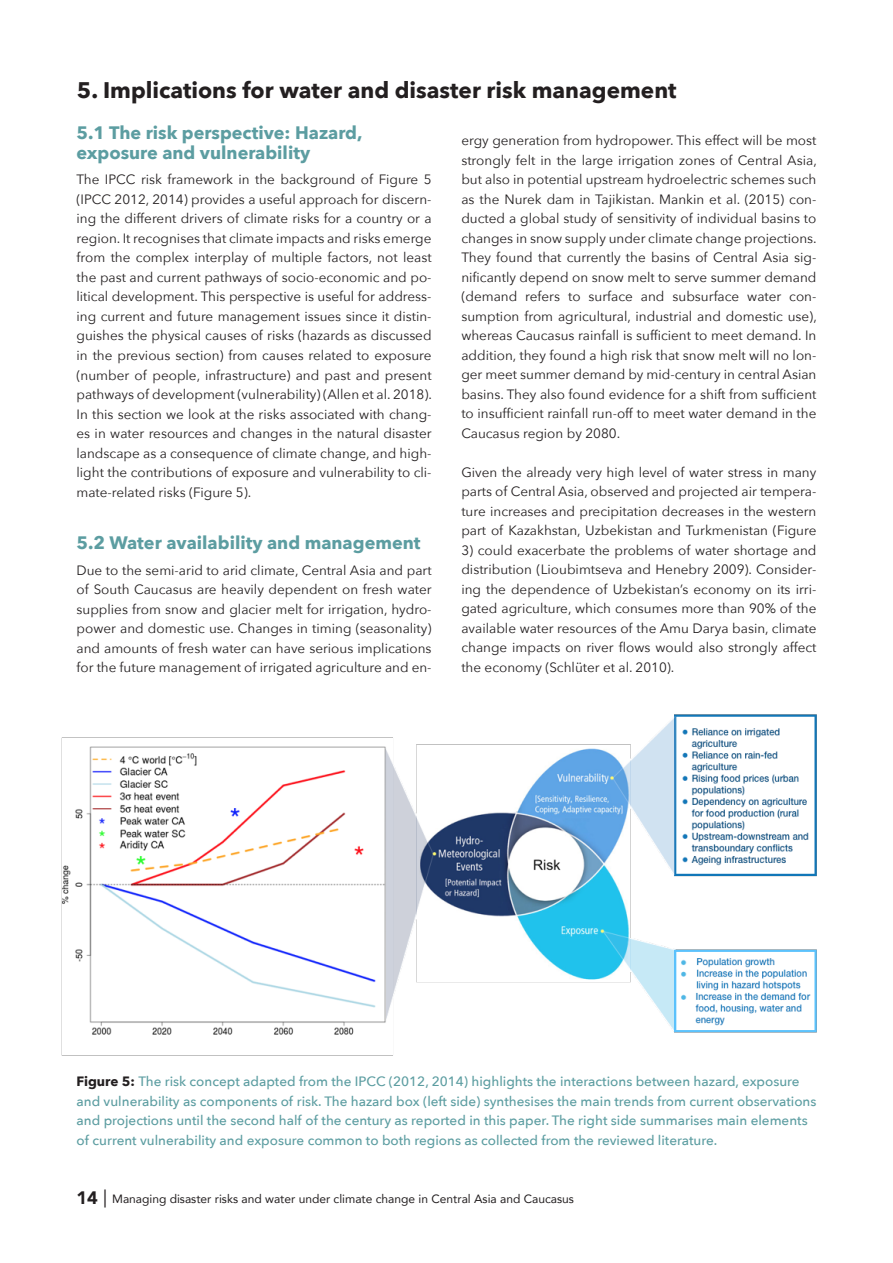
<style>
.page{position:relative;width:893px;height:1263px;background:#fff}
.page>*{position:absolute;margin:0;border:0;box-sizing:border-box;transform-origin:0 0}
.t1{font:700 22.5px "Avenir Next";color:#231f20}
.t2{font:700 18px "Avenir Next";color:#5c9da1}
.t3{font:13.5px/19.5px "Avenir Next";color:#231f20;text-align:justify}
.t4{font:500 13.5px/19.5px "Avenir Next";color:#5c9da1}
.t5{font:12px "Avenir";color:#231f20}
.s1{font-weight:700;color:#231f20}
.s2{font-weight:900;font-size:18px}
.s3{font-size:18px}
</style>
<div class="page">
<img style="left:61px;top:714px;width:756px;height:342px">
<p class="t1" style="left:77px;top:71px;width:601px">5. Implications for water and disaster risk management</p>
<p class="t2" style="left:77px;top:118px;width:287px">5.1 The risk perspective: Hazard,</p>
<p class="t2" style="left:77px;top:137px;width:235px">exposure and vulnerability</p>
<p class="t3" style="left:77px;top:169px;width:357px">The IPCC risk framework in the background of Figure 5 (IPCC 2012, 2014) provides a useful approach for discern&shy;ing the different drivers of climate risks for a country or a region. It recognises that climate impacts and risks emerge from the complex interplay of multiple factors, not least the past and current pathways of socio-economic and po&shy;litical development. This perspective is useful for address&shy;ing current and future management issues since it distin&shy;guishes the physical causes of risks (hazards as discussed in the previous section) from causes related to exposure (number of people, infrastructure) and past and present pathways of development (vulnerability) (Allen et al. 2018).<br>In this section we look at the risks associated with chang&shy;es in water resources and changes in the natural disaster landscape as a consequence of climate change, and high&shy;light the contributions of exposure and vulnerability to cli&shy;mate-related risks (Figure 5).</p>
<p class="t2" style="left:77px;top:527px;width:345px">5.2 Water availability and management</p>
<p class="t3" style="left:77px;top:559px;width:357px">Due to the semi-arid to arid climate, Central Asia and part of South Caucasus are heavily dependent on fresh water supplies from snow and glacier melt for irrigation, hydro&shy;power and domestic use. Changes in timing (seasonality) and amounts of fresh water can have serious implications for the future management of irrigated agriculture and en-</p>
<p class="t3" style="left:461px;top:130px;width:357px">ergy generation from hydropower. This effect will be most strongly felt in the large irrigation zones of Central Asia, but also in potential upstream hydroelectric schemes such as the Nurek dam in Tajikistan. Mankin et al. (2015) con&shy;ducted a global study of sensitivity of individual basins to changes in snow supply under climate change projections.<br>They found that currently the basins of Central Asia sig&shy;nificantly depend on snow melt to serve summer demand (demand refers to surface and subsurface water con&shy;sumption from agricultural, industrial and domestic use), whereas Caucasus rainfall is sufficient to meet demand. In addition, they found a high risk that snow melt will no lon&shy;ger meet summer demand by mid-century in central Asian basins. They also found evidence for a shift from sufficient to insufficient rainfall run-off to meet water demand in the Caucasus region by 2080.</p>
<p class="t3" style="left:461px;top:462px;width:357px">Given the already very high level of water stress in many parts of Central Asia, observed and projected air tempera&shy;ture increases and precipitation decreases in the western part of Kazakhstan, Uzbekistan and Turkmenistan (Figure</p>
<p class="t3" style="left:461px;top:540px;width:357px">3) could exacerbate the problems of water shortage and distribution (Lioubimtseva and Henebry 2009). Consider&shy;ing the dependence of Uzbekistan’s economy on its irri&shy;gated agriculture, which consumes more than 90% of the available water resources of the Amu Darya basin, climate change impacts on river flows would also strongly affect the economy (Schlüter et al. 2010).</p>
<p class="t4" style="left:77px;top:1071px;width:741px"><span class="s1">Figure 5:</span> The risk concept adapted from the IPCC (2012, 2014) highlights the interactions between hazard, exposure and vulnerability as components of risk. The hazard box (left side) synthesises the main trends from current observations and projections until the second half of the century as reported in this paper. The right side summarises main elements of current vulnerability and exposure common to both regions as collected from the reviewed literature.</p>
<p class="t5" style="left:77px;top:1189px;width:499px"><span class="s2">14</span> <span class="s3">|</span> Managing disaster risks and water under climate change in Central Asia and Caucasus</p>
</div>
